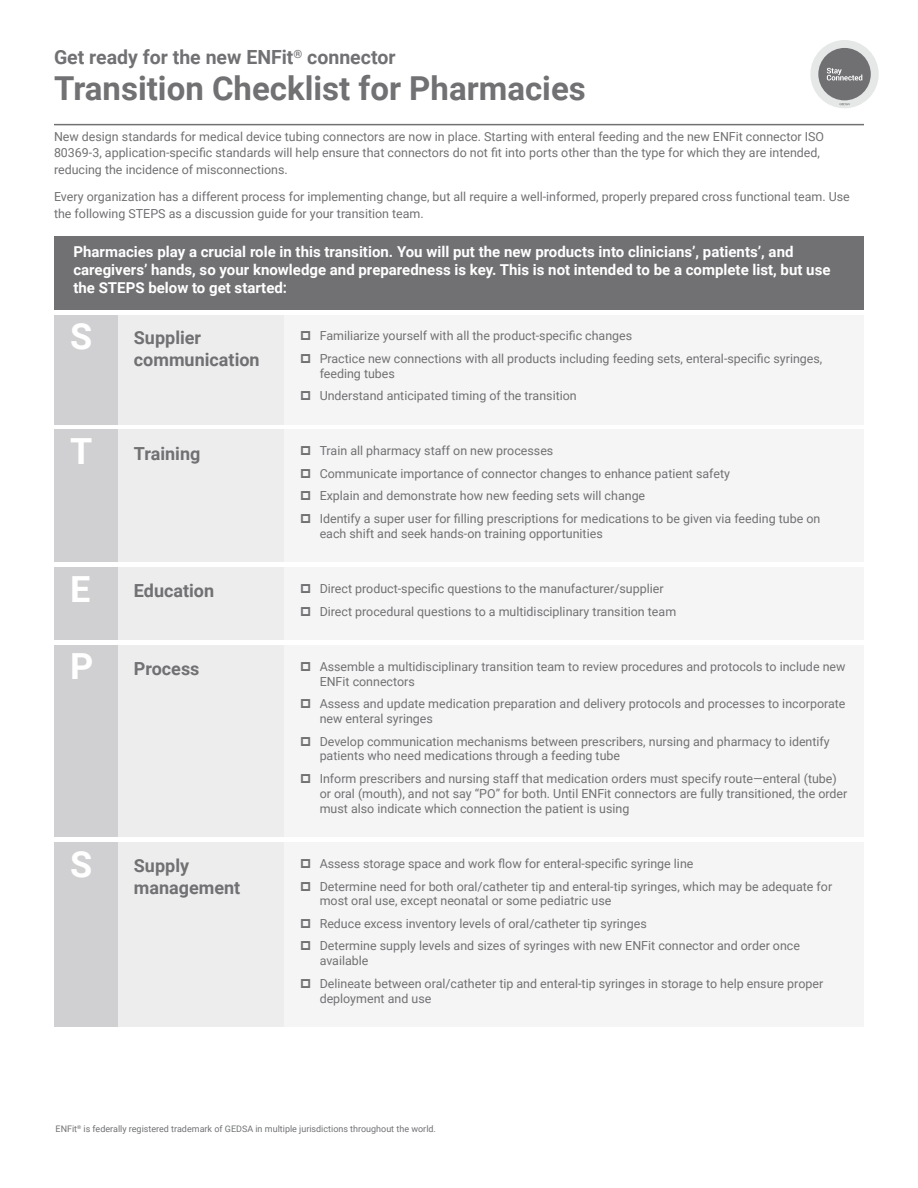
<style>
.page{position:relative;width:918px;height:1188px;background:#fff}
.page>*{position:absolute;margin:0;border:0;box-sizing:border-box;transform-origin:0 0}
.t1{font:700 36px "Roboto";color:#fff}
.t2{font:700 33px "Roboto";color:#717073}
.t3{font:700 19.5px "Roboto";color:#717073}
.t4{font:700 18px/21.6px "Roboto";color:#717073}
.t5{font:700 15px/18px "Roboto";color:#fff}
.t6{font:12.45px/22.5px "Roboto";color:#717073}
.t7{font:9px "Roboto";color:#717275}
</style>
<div class="page">
<div style="left:284px;top:843px;width:580px;height:184px;background:#f5f5f5"></div>
<div style="left:118px;top:843px;width:166px;height:184px;background:#ededee"></div>
<div style="left:54px;top:843px;width:64px;height:184px;background:#d0d0d2"></div>
<div style="left:284px;top:645px;width:580px;height:192px;background:#f5f5f5"></div>
<div style="left:284px;top:430px;width:580px;height:132px;background:#f5f5f5"></div>
<div style="left:284px;top:567px;width:580px;height:73px;background:#f5f5f5"></div>
<div style="left:54px;top:236px;width:810px;height:74px;background:#717073"></div>
<hr style="left:54px;top:124px;width:810px;height:1px;background:#717073">
<div style="left:118px;top:315px;width:166px;height:109px;background:#ededee"></div>
<div style="left:118px;top:645px;width:166px;height:192px;background:#ededee"></div>
<div style="left:118px;top:430px;width:166px;height:132px;background:#ededee"></div>
<div style="left:118px;top:567px;width:166px;height:73px;background:#ededee"></div>
<div style="left:54px;top:315px;width:64px;height:109px;background:#d0d0d2"></div>
<div style="left:54px;top:645px;width:64px;height:192px;background:#d0d0d2"></div>
<div style="left:54px;top:430px;width:64px;height:132px;background:#d0d0d2"></div>
<div style="left:54px;top:567px;width:64px;height:73px;background:#d0d0d2"></div>
<div style="left:284px;top:315px;width:580px;height:109px;background:#f5f5f5"></div>
<div style="left:810px;top:40px;width:69px;height:68px;background:#e6e8e8;border-radius:50%"></div>
<svg style="left:839px;top:103px;width:11px;height:2px"></svg>
<div style="left:818px;top:48px;width:53px;height:52px;background:#707073;border-radius:50%"></div>
<svg style="left:827px;top:68px;width:35px;height:12px"></svg>
<h3 class="t3" style="left:54px;top:44px;width:343px">Get ready for the new ENFit<sup>®</sup> connector</h3>
<h2 class="t2" style="left:54px;top:65px;width:533px">Transition Checklist for Pharmacies</h2>
<p class="t6" style="left:54px;top:128px;width:772px;line-height:16.5px">New design standards for medical device tubing connectors are now in place. Starting with enteral feeding and the new ENFit connector ISO<br>80369-3, application-specific standards will help ensure that connectors do not fit into ports other than the type for which they are intended, reducing the incidence of misconnections.</p>
<p class="t6" style="left:54px;top:188px;width:797px;line-height:16.5px">Every organization has a different process for implementing change, but all require a well-informed, properly prepared cross functional team. Use the following STEPS as a discussion guide for your transition team.</p>
<p class="t5" style="left:73px;top:242px;width:759px">Pharmacies play a crucial role in this transition. You will put the new products into clinicians’, patients’, and caregivers’ hands, so your knowledge and preparedness is key. This is not intended to be a complete list, but use the STEPS below to get started:</p>
<h1 class="t1" style="left:70px;top:311px;width:24px">S</h1>
<h1 class="t1" style="left:70px;top:426px;width:24px">T</h1>
<h3 class="t4" style="left:134px;top:327px;width:127px">Supplier communication</h3>
<h3 class="t4" style="left:134px;top:442px;width:68px">Training</h3>
<h1 class="t1" style="left:70px;top:564px;width:22px">E</h1>
<h1 class="t1" style="left:70px;top:641px;width:25px">P</h1>
<h3 class="t4" style="left:134px;top:579px;width:82px">Education</h3>
<h3 class="t4" style="left:134px;top:657px;width:67px">Process</h3>
<h1 class="t1" style="left:70px;top:839px;width:24px">S</h1>
<h3 class="t4" style="left:134px;top:854px;width:108px">Supply management</h3>
<p class="t6" style="left:320px;top:324px;width:504px">Familiarize yourself with all the product-specific changes<br>Practice new connections with all products including feeding sets, enteral-specific syringes,</p>
<p class="t6" style="left:320px;top:362px;width:259px">feeding tubes<br>Understand anticipated timing of the transition</p>
<p class="t6" style="left:320px;top:439px;width:502px">Train all pharmacy staff on new processes<br>Communicate importance of connector changes to enhance patient safety<br>Explain and demonstrate how new feeding sets will change<br>Identify a super user for filling prescriptions for medications to be given via feeding tube on</p>
<p class="t6" style="left:320px;top:522px;width:285px">each shift and seek hands-on training opportunities</p>
<p class="t6" style="left:320px;top:577px;width:358px">Direct product-specific questions to the manufacturer/supplier<br>Direct procedural questions to a multidisciplinary transition team</p>
<p class="t6" style="left:320px;top:658px;width:527px;line-height:15px">Assemble a multidisciplinary transition team to review procedures and protocols to include new<br>ENFit connectors</p>
<p class="t6" style="left:320px;top:696px;width:527px;line-height:15px">Assess and update medication preparation and delivery protocols and processes to incorporate new enteral syringes</p>
<p class="t6" style="left:320px;top:733px;width:512px;line-height:15px">Develop communication mechanisms between prescribers, nursing and pharmacy to identify patients who need medications through a feeding tube</p>
<p class="t6" style="left:320px;top:771px;width:529px;line-height:15px">Inform prescribers and nursing staff that medication orders must specify route—enteral (tube) or oral (mouth), and not say “PO” for both. Until ENFit connectors are fully transitioned, the order must also indicate which connection the patient is using</p>
<p class="t6" style="left:320px;top:852px;width:514px">Assess storage space and work flow for enteral-specific syringe line<br>Determine need for both oral/catheter tip and enteral-tip syringes, which may be adequate for</p>
<p class="t6" style="left:320px;top:889px;width:482px">most oral use, except neonatal or some pediatric use<br>Reduce excess inventory levels of oral/catheter tip syringes<br>Determine supply levels and sizes of syringes with new ENFit connector and order once</p>
<p class="t6" style="left:320px;top:949px;width:505px">available<br>Delineate between oral/catheter tip and enteral-tip syringes in storage to help ensure proper</p>
<p class="t6" style="left:320px;top:987px;width:113px">deployment and use</p>
<p class="t7" style="left:56px;top:1123px;width:382px">ENFit<sup>®</sup> is federally registered trademark of GEDSA in multiple jurisdictions throughout the world.</p>
</div>
